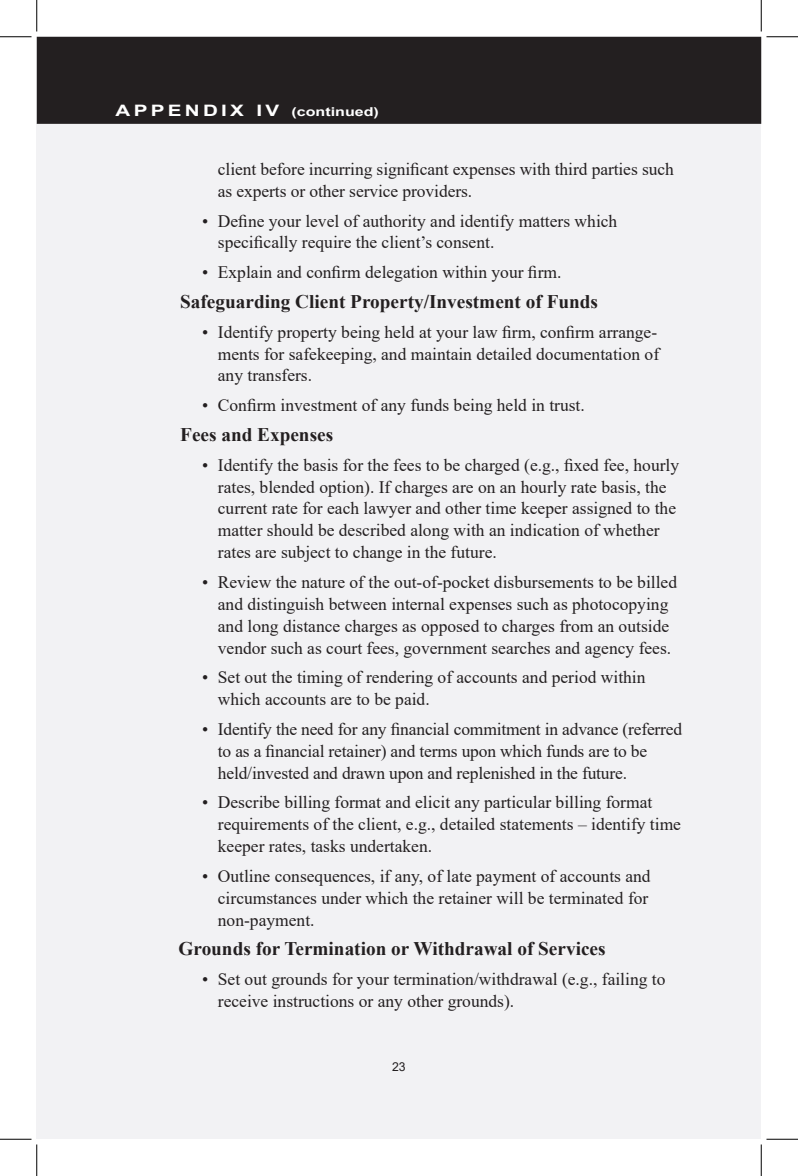
<style>
.page{position:relative;width:798px;height:1176px;background:#fff}
.page>*{position:absolute;margin:0;border:0;box-sizing:border-box;transform-origin:0 0}
.t1{font:700 19.25px "Times New Roman";color:#231f20}
.t2{font:17.5px/21.9px "Times New Roman";color:#231f20}
.t3{font:700 12.25px "Arial";color:#fff;scale:1.31 1}
.t4{font:12.25px "Arial";color:#231f20}
.s1{font-size:15.75px}
</style>
<div class="page">
<div style="left:37px;top:123px;width:724px;height:1016px;background:#f2f2f4"></div>
<div style="left:38px;top:38px;width:722px;height:85px;background:#231f20"></div>
<div style="left:37px;top:37px;width:724px;height:87px;border:2px solid #231f20"></div>
<hr style="left:0;top:36px;width:32px;height:1px;background:#000">
<hr style="left:766px;top:36px;width:32px;height:1px;background:#000">
<hr style="left:0;top:1139px;width:32px;height:1px;background:#000">
<hr style="left:766px;top:1139px;width:32px;height:1px;background:#000">
<hr style="left:36px;top:0;width:1px;height:32px;background:#000">
<hr style="left:36px;top:1144px;width:1px;height:32px;background:#000">
<hr style="left:761px;top:0;width:1px;height:32px;background:#000">
<hr style="left:761px;top:1144px;width:1px;height:32px;background:#000">
<p class="t3" style="left:116px;top:103px;width:203px"><span class="s1">A P P E N D I X I V</span> (continued)</p>
<p class="t2" style="left:218px;top:158px;width:457px">client before incurring significant expenses with third parties such as experts or other service providers.</p>
<p class="t2" style="left:218px;top:209px;width:401px;text-indent:-16px">• Define your level of authority and identify matters which specifically require the client’s consent.</p>
<p class="t2" style="left:202px;top:261px;width:361px">• Explain and confirm delegation within your firm.</p>
<p class="t1" style="left:180px;top:288px;width:419px">Safeguarding Client Property/Investment of Funds</p>
<p class="t2" style="left:218px;top:320px;width:443px;text-align:justify;text-indent:-16px">• Identify property being held at your law firm, confirm arrange&shy;ments for safekeeping, and maintain detailed documentation of any transfers.</p>
<p class="t2" style="left:202px;top:394px;width:384px">• Confirm investment of any funds being held in trust.</p>
<p class="t1" style="left:180px;top:421px;width:154px">Fees and Expenses</p>
<p class="t2" style="left:218px;top:453px;width:463px;text-indent:-16px">• Identify the basis for the fees to be charged (e.g., fixed fee, hourly rates, blended option). If charges are on an hourly rate basis, the current rate for each lawyer and other time keeper assigned to the matter should be described along with an indication of whether rates are subject to change in the future.</p>
<p class="t2" style="left:202px;top:571px;width:477px;text-align:center">• Review the nature of the out-of-pocket disbursements to be billed and distinguish between internal expenses such as photocopying and long distance charges as opposed to charges from an outside vendor such as court fees, government searches and agency fees.</p>
<p class="t2" style="left:218px;top:666px;width:429px;text-indent:-16px">• Set out the timing of rendering of accounts and period within which accounts are to be paid.</p>
<p class="t2" style="left:218px;top:718px;width:466px;text-indent:-16px">• Identify the need for any financial commitment in advance (referred to as a financial retainer) and terms upon which funds are to be held/invested and drawn upon and replenished in the future.</p>
<p class="t2" style="left:218px;top:791px;width:465px;text-indent:-16px">• Describe billing format and elicit any particular billing format requirements of the client, e.g., detailed statements – identify time keeper rates, tasks undertaken.</p>
<p class="t2" style="left:218px;top:865px;width:434px;text-indent:-16px">• Outline consequences, if any, of late payment of accounts and circumstances under which the retainer will be terminated for non-payment.</p>
<p class="t1" style="left:178px;top:935px;width:429px">Grounds for Termination or Withdrawal of Services</p>
<p class="t2" style="left:218px;top:968px;width:449px;text-indent:-16px">• Set out grounds for your termination/withdrawal (e.g., failing to receive instructions or any other grounds).</p>
<p class="t4" style="left:392px;top:1058px;width:15px">23</p>
</div>
